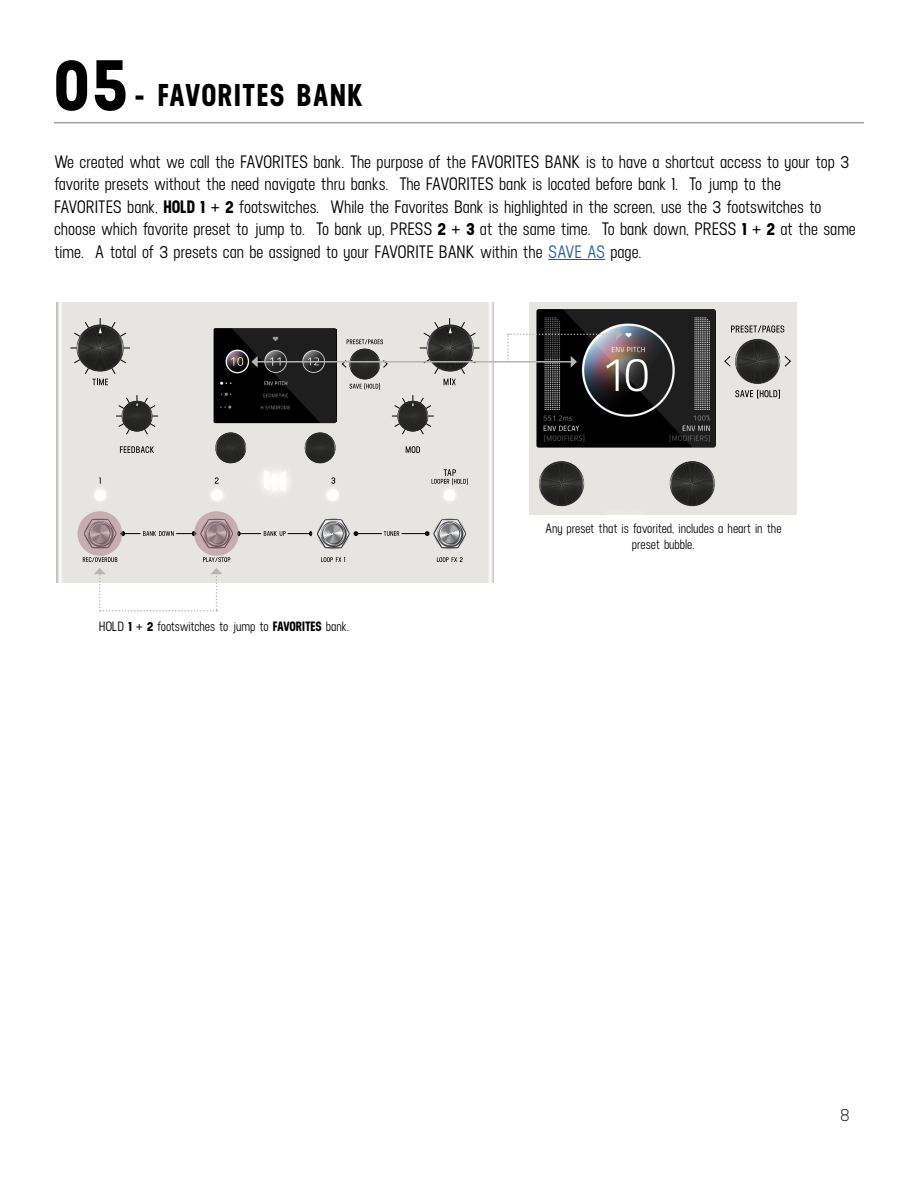
<style>
.page{position:relative;width:918px;height:1188px;background:#fff}
.page>*{position:absolute;margin:0;border:0;box-sizing:border-box;transform-origin:0 0}
.t1{font:700 75px "Neusa";color:#000}
.t2{font:700 31.5px "Neusa";letter-spacing:.045em;color:#000}
.t3{font:500 18px/22.5px "Neusa";color:#000}
.t4{font:18px "Neusa";color:#000}
.t5{font:500 13.5px/16.2px "Neusa";color:#000;text-align:center}
.s1{font-weight:700}
.s2{color:#215e9e}
</style>
<div class="page">
<hr style="left:54px;top:122px;width:810px;height:1px;background:#a2a1a1">
<hr style="left:548px;top:259px;width:57px;height:1px;background:#215e9e">
<div style="left:63px;top:303px;width:424px;height:280px;background:#e7e5e2"></div>
<img style="left:261px;top:470px;width:28px;height:23px">
<svg style="left:83px;top:557px;width:34px;height:5px"></svg>
<svg style="left:203px;top:557px;width:27px;height:5px"></svg>
<svg style="left:120px;top:446px;width:34px;height:7px"></svg>
<svg style="left:94px;top:477px;width:13px;height:24px"></svg>
<svg style="left:211px;top:477px;width:13px;height:24px"></svg>
<svg style="left:326px;top:477px;width:13px;height:25px"></svg>
<svg style="left:432px;top:469px;width:36px;height:33px"></svg>
<svg style="left:321px;top:557px;width:24px;height:5px"></svg>
<svg style="left:437px;top:557px;width:26px;height:5px"></svg>
<hr style="left:449px;top:318px;width:1px;height:30px;background:#000">
<hr style="left:100px;top:318px;width:1px;height:30px;background:#000">
<hr style="left:70px;top:348px;width:30px;height:1px;background:#000">
<hr style="left:100px;top:348px;width:30px;height:1px;background:#000">
<div style="left:318px;top:519px;width:31px;height:30px;background:#9b9a9a;border-radius:15px"></div>
<div style="left:318px;top:518px;width:31px;height:31px;border:1px solid #c6c5c5;border-radius:50%"></div>
<div style="left:435px;top:518px;width:30px;height:31px;border:1px solid #c6c5c5;border-radius:50%"></div>
<svg style="left:117px;top:519px;width:349px;height:29px"></svg>
<svg style="left:73px;top:321px;width:54px;height:64px"></svg>
<svg style="left:116px;top:395px;width:42px;height:40px"></svg>
<svg style="left:487px;top:303px;width:7px;height:280px"></svg>
<svg style="left:56px;top:303px;width:7px;height:280px"></svg>
<svg style="left:77px;top:511px;width:45px;height:45px;background:#b2989e"></svg>
<svg style="left:194px;top:511px;width:45px;height:45px;background:#b1979d"></svg>
<svg style="left:94px;top:568px;width:128px;height:44px"></svg>
<div style="left:530px;top:303px;width:267px;height:212px;background:#e7e5e2"></div>
<svg style="left:735px;top:390px;width:45px;height:9px"></svg>
<svg style="left:731px;top:325px;width:53px;height:8px"></svg>
<svg style="left:724px;top:339px;width:67px;height:45px"></svg>
<svg style="left:670px;top:461px;width:45px;height:45px"></svg>
<svg style="left:539px;top:461px;width:45px;height:45px"></svg>
<hr style="left:257px;top:361px;width:314px;height:2px;background:#b5b5b5">
<svg style="left:215px;top:321px;width:264px;height:142px"></svg>
<svg style="left:507px;top:309px;width:209px;height:139px;background:#4a4949"></svg>
<h1 class="t1" style="left:54px;top:32px;width:75px">05</h1>
<h2 class="t2" style="left:134px;top:73px;width:230px">- FAVORITES BANK</h2>
<p class="t3" style="left:54px;top:150px;width:803px">We created what we call the FAVORITES bank. The purpose of the FAVORITES BANK is to have a shortcut access to your top 3 favorite presets without the need navigate thru banks. The FAVORITES bank is located before bank 1. To jump to the<br>FAVORITES bank, <span class="s1">HOLD 1</span> + <span class="s1">2</span> footswitches. While the Favorites Bank is highlighted in the screen, use the 3 footswitches to choose which favorite preset to jump to. To bank up, PRESS <span class="s1">2</span> + <span class="s1">3</span> at the same time. To bank down, PRESS <span class="s1">1</span> + <span class="s1">2</span> at the same time. A total of 3 presets can be assigned to your FAVORITE BANK within the <span class="s2">SAVE AS</span> page.</p>
<p class="t5" style="left:99px;top:618px;width:252px">HOLD <span class="s1">1</span> + <span class="s1">2</span> footswitches to jump to <span class="s1">FAVORITES</span> bank.</p>
<p class="t5" style="left:545px;top:520px;width:238px">Any preset that is favorited, includes a heart in the preset bubble.</p>
<p class="t4" style="left:841px;top:1104px;width:10px">8</p>
</div>
